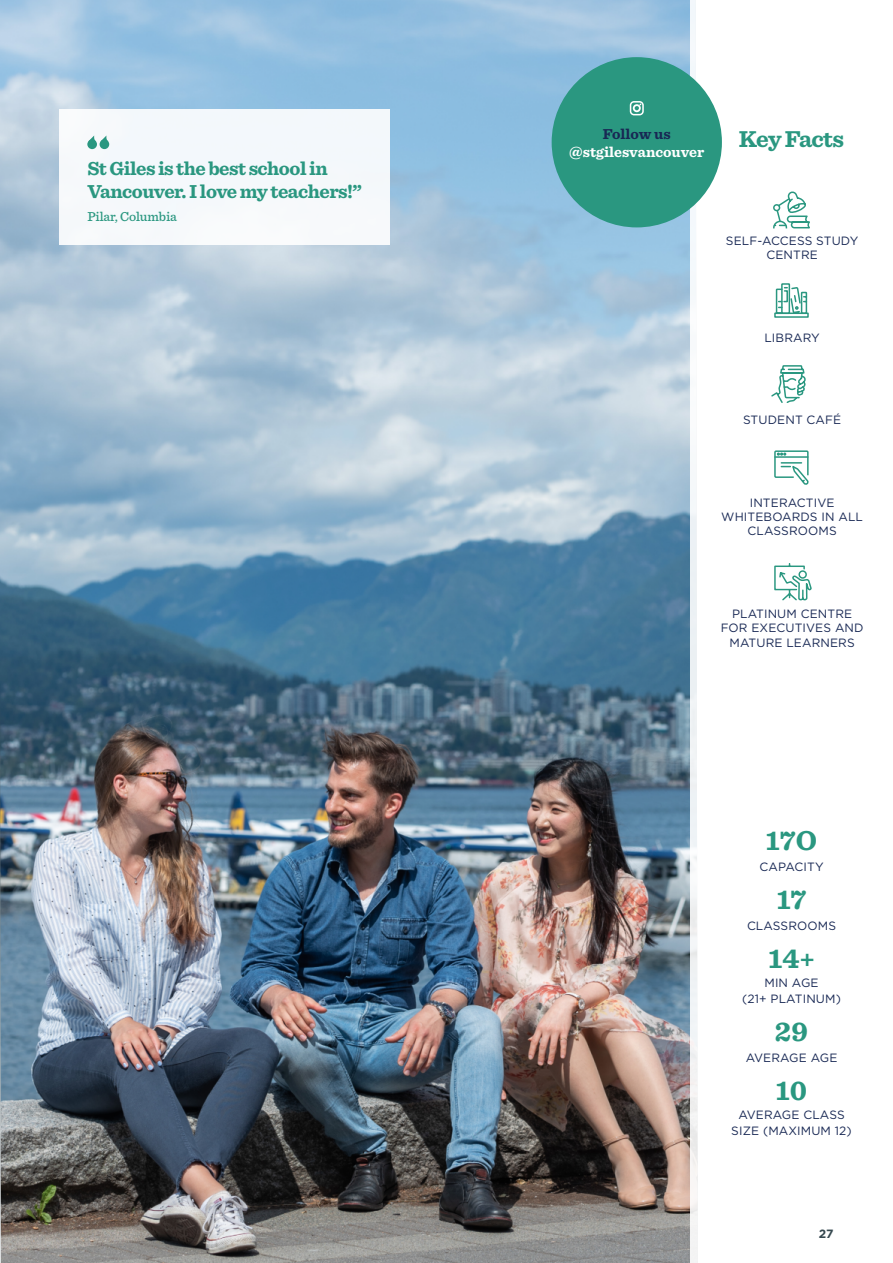
<style>
.page{position:relative;width:893px;height:1263px;background:#fff}
.page>*{position:absolute;margin:0;border:0;box-sizing:border-box;transform-origin:0 0}
.t1{font:700 28.5px "Sentinel";letter-spacing:.005em;color:#2a9780}
.t2{font:700 24px "Sentinel";letter-spacing:-.025em;color:#2a9780}
.t3{font:700 19.65px/23.5px "Sentinel";letter-spacing:-.025em;color:#2a9780}
.t4{font:700 15px "Sentinel";color:#fff}
.t5{font:700 15px "Sentinel";color:#182854}
.t6{font:500 13.5px "Sentinel";letter-spacing:-.01em;color:#2a9780}
.t7{font:12px/14.4px "Gotham";letter-spacing:.01em;color:#182854;text-align:center}
.t8{font:700 12px "Gotham";color:#364950}
</style>
<div class="page">
<img style="left:0;top:0;width:690px;height:1263px">
<svg style="left:771px;top:365px;width:35px;height:38px"></svg>
<svg style="left:773px;top:192px;width:37px;height:37px"></svg>
<svg style="left:774px;top:450px;width:35px;height:35px"></svg>
<div style="left:552px;top:57px;width:170px;height:170px;background:#2a9780;border-radius:50%"></div>
<svg style="left:630px;top:101px;width:14px;height:14px"></svg>
<svg style="left:774px;top:283px;width:35px;height:35px"></svg>
<div style="left:60px;top:109px;width:330px;height:135px;background:#f4f8fb"></div>
<div style="left:87px;top:139px;width:10px;height:10px;background:#2a9780;border-radius:50%"></div>
<div style="left:100px;top:139px;width:9px;height:10px;background:#2a9780;border-radius:50%"></div>
<svg style="left:88px;top:135px;width:21px;height:8px"></svg>
<svg style="left:774px;top:563px;width:37px;height:38px"></svg>
<h3 class="t3" style="left:87px;top:157px;width:276px">St Giles is the best school in<br>Vancouver. I love my teachers!”</h3>
<p class="t6" style="left:87px;top:210px;width:91px">Pilar, Columbia</p>
<p class="t5" style="left:603px;top:127px;width:69px">Follow us</p>
<p class="t4" style="left:569px;top:145px;width:136px">@stgilesvancouver</p>
<h2 class="t2" style="left:739px;top:128px;width:107px">Key Facts</h2>
<p class="t7" style="left:726px;top:234px;width:134px">SELF-ACCESS STUDY<br>CENTRE</p>
<p class="t7" style="left:764px;top:330px;width:57px">LIBRARY</p>
<p class="t7" style="left:743px;top:413px;width:100px">STUDENT CAFÉ</p>
<p class="t7" style="left:721px;top:495px;width:143px">INTERACTIVE<br>WHITEBOARDS IN ALL<br>CLASSROOMS</p>
<p class="t7" style="left:721px;top:606px;width:144px">PLATINUM CENTRE<br>FOR EXECUTIVES AND<br>MATURE LEARNERS</p>
<h1 class="t1" style="left:766px;top:827px;width:53px">17O</h1>
<p class="t7" style="left:759px;top:859px;width:66px">CAPACITY</p>
<h1 class="t1" style="left:777px;top:886px;width:31px">17</h1>
<p class="t7" style="left:747px;top:918px;width:91px">CLASSROOMS</p>
<h1 class="t1" style="left:768px;top:945px;width:48px">14+</h1>
<p class="t7" style="left:742px;top:974px;width:100px;line-height:16.2px">MIN AGE<br>(21+ PLATINUM)</p>
<h1 class="t1" style="left:775px;top:1018px;width:35px">29</h1>
<p class="t7" style="left:746px;top:1050px;width:93px">AVERAGE AGE</p>
<h1 class="t1" style="left:776px;top:1077px;width:33px">10</h1>
<p class="t7" style="left:731px;top:1107px;width:122px;line-height:16.2px">AVERAGE CLASS<br>SIZE (MAXIMUM 12)</p>
<p class="t8" style="left:819px;top:1228px;width:16px">27</p>
</div>
